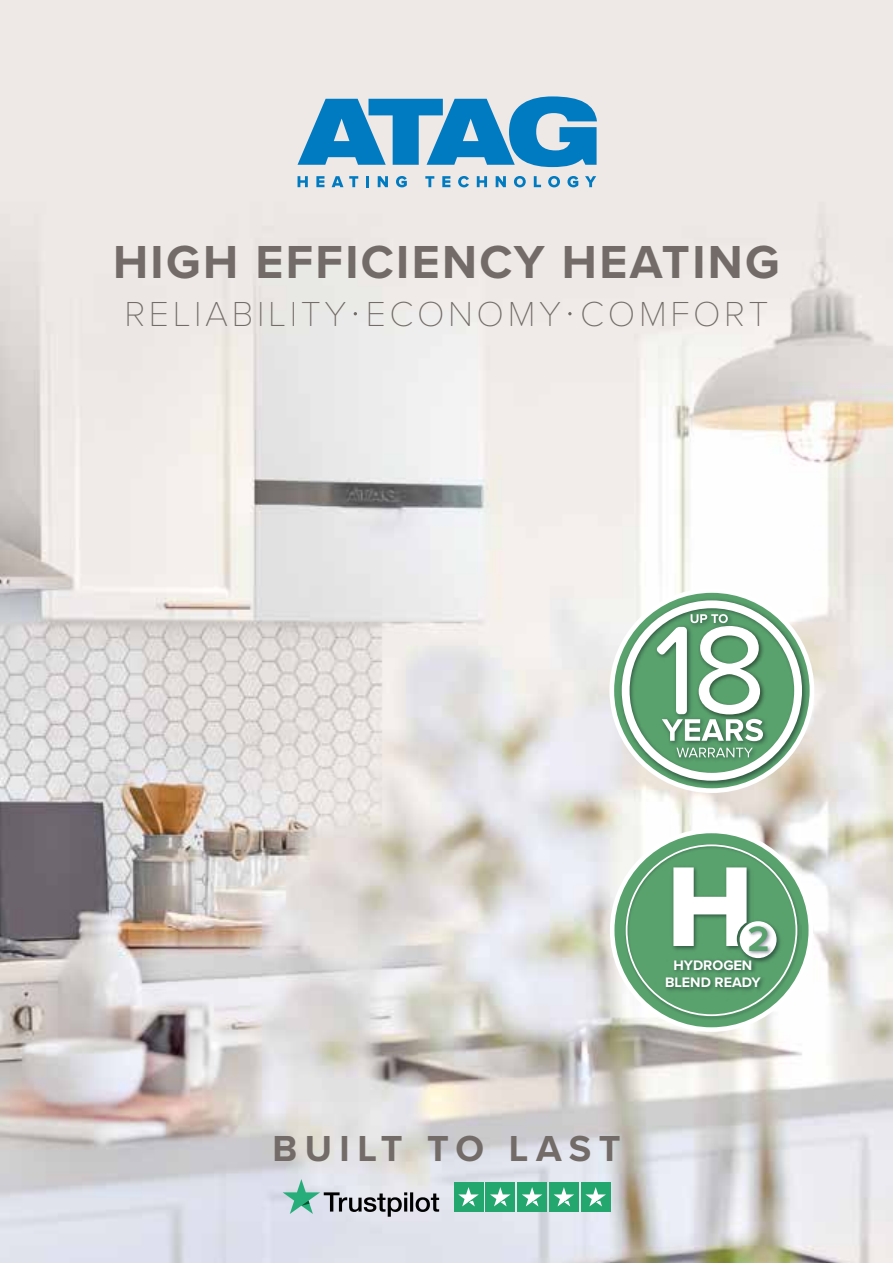
<style>
.page{position:relative;width:893px;height:1263px;background:#fff}
.page>*{position:absolute;margin:0;border:0;box-sizing:border-box;transform-origin:0 0}
.t1{font:700 48px "Proxima Nova";letter-spacing:.05em;color:#726b67}
.t2{font:700 37.5px "Proxima Nova";letter-spacing:.195em;color:#726b67}
.t3{font:100 36px "Proxima Nova T";letter-spacing:.1em;color:#726b67}
.t4{font:700 14.25px/17.1px "Proxima Nova";color:#fff;text-align:center}
.s1{font-size:51px}
</style>
<div class="page">
<img style="left:0;top:0;width:893px;height:1263px">
<div style="left:454px;top:1182px;width:29px;height:29px;background:#24a66f"></div>
<div style="left:486px;top:1182px;width:29px;height:29px;background:#24a66f"></div>
<div style="left:517px;top:1182px;width:30px;height:29px;background:#24a66f"></div>
<div style="left:549px;top:1182px;width:30px;height:29px;background:#24a66f"></div>
<div style="left:581px;top:1182px;width:29px;height:29px;background:#24a66f"></div>
<svg style="left:458px;top:1187px;width:21px;height:19px"></svg>
<svg style="left:490px;top:1187px;width:21px;height:19px"></svg>
<svg style="left:522px;top:1187px;width:20px;height:19px"></svg>
<svg style="left:554px;top:1187px;width:20px;height:19px"></svg>
<svg style="left:585px;top:1187px;width:21px;height:19px"></svg>
<svg style="left:283px;top:1179px;width:156px;height:38px;background:#b3bec1"></svg>
<svg style="left:298px;top:176px;width:10px;height:11px"></svg>
<svg style="left:316px;top:176px;width:8px;height:11px"></svg>
<svg style="left:332px;top:176px;width:11px;height:11px"></svg>
<svg style="left:349px;top:176px;width:9px;height:11px"></svg>
<svg style="left:366px;top:176px;width:3px;height:11px"></svg>
<svg style="left:378px;top:176px;width:10px;height:11px"></svg>
<svg style="left:396px;top:176px;width:11px;height:11px"></svg>
<svg style="left:425px;top:176px;width:9px;height:11px"></svg>
<svg style="left:442px;top:176px;width:8px;height:11px"></svg>
<svg style="left:458px;top:176px;width:11px;height:11px"></svg>
<svg style="left:477px;top:176px;width:10px;height:11px"></svg>
<svg style="left:496px;top:176px;width:10px;height:11px"></svg>
<svg style="left:514px;top:176px;width:12px;height:11px"></svg>
<svg style="left:534px;top:176px;width:7px;height:11px"></svg>
<svg style="left:548px;top:176px;width:12px;height:11px"></svg>
<svg style="left:567px;top:176px;width:11px;height:11px"></svg>
<svg style="left:585px;top:176px;width:11px;height:11px"></svg>
<svg style="left:298px;top:96px;width:299px;height:71px;background:#51a0ce"></svg>
<div style="left:610px;top:588px;width:204px;height:205px;border:5px solid #fff;border-radius:50%"></div>
<img style="left:617px;top:596px;width:192px;height:192px">
<svg style="left:622px;top:600px;width:180px;height:181px"></svg>
<svg style="left:612px;top:831px;width:199px;height:198px;background:#77b287"></svg>
<div style="left:610px;top:829px;width:203px;height:203px;border:5px solid #fff;border-radius:50%"></div>
<img style="left:624px;top:842px;width:177px;height:178px">
<svg style="left:626px;top:844px;width:171px;height:172px"></svg>
<h1 class="t1" style="left:113px;top:226px;width:668px">HIGH EFFICIENCY HEATING</h1>
<p class="t3" style="left:125px;top:287px;width:645px">RELIABILITY<span class="s1">·</span>ECONOMY<span class="s1">·</span>COMFORT</p>
<p class="t4" style="left:665px;top:956px;width:97px">HYDROGEN<br>BLEND READY</p>
<p class="t2" style="left:272px;top:1120px;width:349px">BUILT TO LAST</p>
</div>
